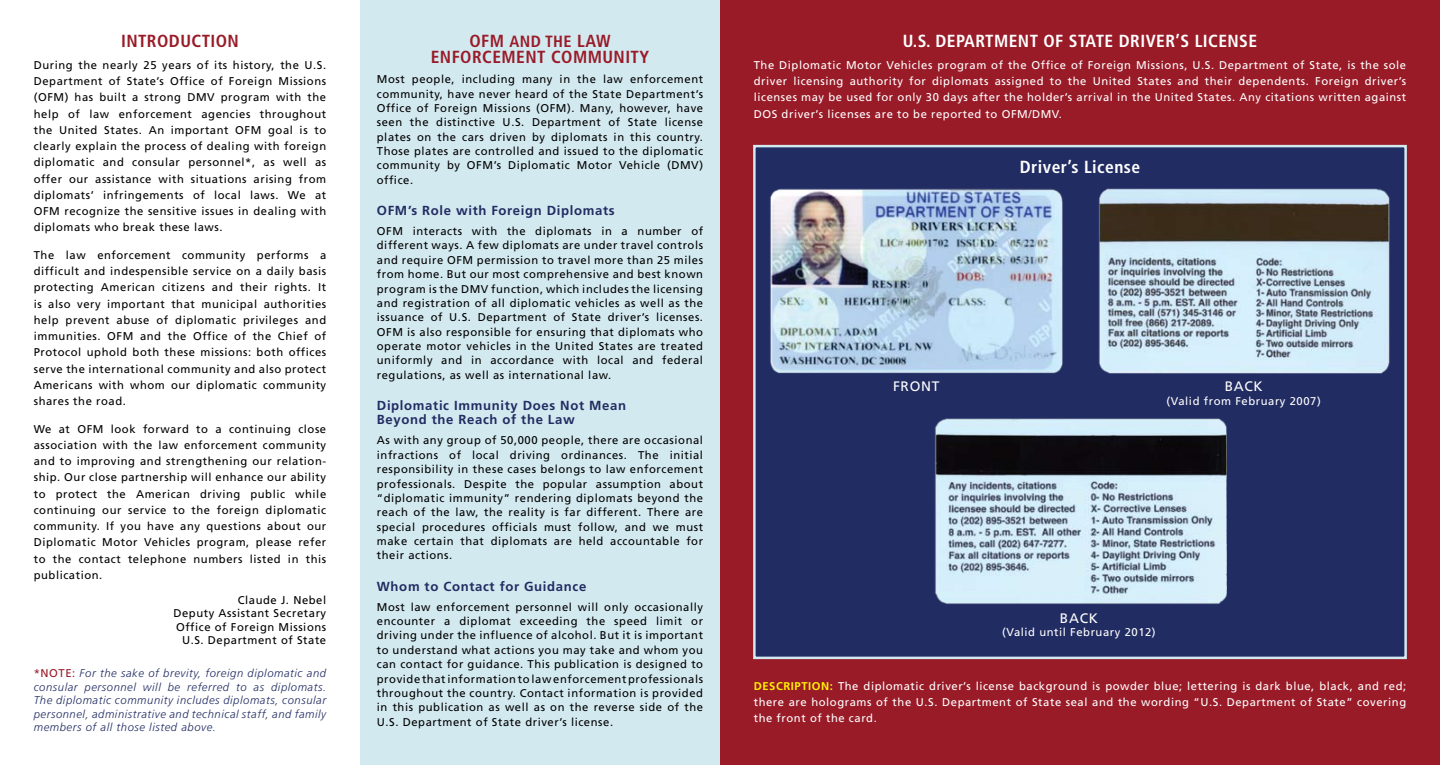
<style>
.page{position:relative;width:1440px;height:765px;background:#fff}
.page>*{position:absolute;margin:0;border:0;box-sizing:border-box;transform-origin:0 0}
.t1{font:700 condensed 17.5px "Frutiger";letter-spacing:.025em;color:#fff}
.t2{font:700 condensed 17.5px/16.2px "Frutiger";letter-spacing:.025em;color:#991b28;text-align:center}
.t3{font:13.75px "Frutiger";letter-spacing:.05em;color:#fff}
.t4{font:700 13.12px/14.4px "Frutiger";letter-spacing:.05em;color:#212c62}
.t5{font:11.25px/14.4px "Frutiger";letter-spacing:.05em;color:#000;text-align:justify}
.t6{font:11.25px/16.2px "Frutiger";letter-spacing:.05em;color:#fff;text-align:justify}
.t7{font:italic 300 11.25px/13.5px "Frutiger";letter-spacing:.05em;color:#212c62;text-align:justify}
.s1{font-weight:400;font-style:normal;color:#991b28}
.s2{font-size:16.25px}
.s3{font-weight:700;color:#fff200}
</style>
<div class="page">
<div style="left:360px;top:0;width:394px;height:765px;background:#d3e9f0"></div>
<div style="left:721px;top:0;width:719px;height:765px;background:#991b28"></div>
<div style="left:754px;top:146px;width:652px;height:512px;background:#212c62"></div>
<div style="left:753px;top:145px;width:654px;height:514px;border:2px solid #d3e9f0"></div>
<img style="left:770px;top:188px;width:292px;height:186px">
<img style="left:1098px;top:188px;width:292px;height:186px">
<img style="left:935px;top:418px;width:291px;height:186px">
<h1 class="t2" style="left:121px;top:33px;width:119px">INTRODUCTION</h1>
<p class="t5" style="left:34px;top:57px;width:294px;line-height:16.2px">During the nearly 25 years of its history, the U.S.<br>Department of State’s Office of Foreign Missions (OFM) has built a strong DMV program with the help of law enforcement agencies throughout the United States. An important OFM goal is to clearly explain the process of dealing with foreign diplomatic and consular personnel*, as well as offer our assistance with situations arising from diplomats’ infringements of local laws. We at OFM recognize the sensitive issues in dealing with diplomats who break these laws.</p>
<p class="t5" style="left:34px;top:247px;width:294px;line-height:16.2px">The law enforcement community performs a difficult and indespensible service on a daily basis protecting American citizens and their rights. It is also very important that municipal authorities help prevent abuse of diplomatic privileges and immunities. OFM and the Office of the Chief of Protocol uphold both these missions: both offices serve the international community and also protect Americans with whom our diplomatic community shares the road.</p>
<p class="t5" style="left:34px;top:420px;width:294px;line-height:16.2px">We at OFM look forward to a continuing close association with the law enforcement community and to improving and strengthening our relation&shy;ship. Our close partnership will enhance our ability to protect the American driving public while continuing our service to the foreign diplomatic community. If you have any questions about our Diplomatic Motor Vehicles program, please refer to the contact telephone numbers listed in this publication.</p>
<p class="t5" style="left:173px;top:593px;width:154px;line-height:13.5px;text-align:right">Claude J. Nebel<br>Deputy Assistant Secretary<br>Office of Foreign Missions<br>U.S. Department of State</p>
<p class="t7" style="left:34px;top:667px;width:294px"><span class="s1">*NOTE:</span> For the sake of brevity, foreign diplomatic and consular personnel will be referred to as diplomats.<br>The diplomatic community includes diplomats, consular personnel, administrative and technical staff, and family members of all those listed above.</p>
<h1 class="t2" style="left:431px;top:33px;width:220px">OFM <span class="s2">AND THE</span> LAW<br>ENFORCEMENT COMMUNITY</h1>
<p class="t5" style="left:377px;top:72px;width:328px">Most people, including many in the law enforcement community, have never heard of the State Department’s Office of Foreign Missions (OFM). Many, however, have seen the distinctive U.S. Department of State license plates on the cars driven by diplomats in this country.<br>Those plates are controlled and issued to the diplomatic community by OFM’s Diplomatic Motor Vehicle (DMV) office.</p>
<p class="t4" style="left:377px;top:203px;width:239px">OFM’s Role with Foreign Diplomats</p>
<p class="t5" style="left:377px;top:224px;width:328px">OFM interacts with the diplomats in a number of different ways. A few diplomats are under travel controls and require OFM permission to travel more than 25 miles from home. But our most comprehensive and best known program is the DMV function, which includes the licensing and registration of all diplomatic vehicles as well as the issuance of U.S. Department of State driver’s licenses.<br>OFM is also responsible for ensuring that diplomats who operate motor vehicles in the United States are treated uniformly and in accordance with local and federal regulations, as well as international law.</p>
<p class="t4" style="left:377px;top:398px;width:251px">Diplomatic Immunity Does Not Mean<br>Beyond the Reach of the Law</p>
<p class="t5" style="left:377px;top:433px;width:328px">As with any group of 50,000 people, there are occasional infractions of local driving ordinances. The initial responsibility in these cases belongs to law enforcement professionals. Despite the popular assumption about “diplomatic immunity” rendering diplomats beyond the reach of the law, the reality is far different. There are special procedures officials must follow, and we must make certain that diplomats are held accountable for their actions.</p>
<p class="t4" style="left:377px;top:579px;width:211px">Whom to Contact for Guidance</p>
<p class="t5" style="left:377px;top:599px;width:328px">Most law enforcement personnel will only occasionally encounter a diplomat exceeding the speed limit or driving under the influence of alcohol. But it is important to understand what actions you may take and whom you can contact for guidance. This publication is designed to provide that information to law enforcement professionals throughout the country. Contact information is provided in this publication as well as on the reverse side of the U.S. Department of State driver’s license.</p>
<h1 class="t1" style="left:903px;top:30px;width:356px">U.S. DEPARTMENT OF STATE DRIVER’S LICENSE</h1>
<p class="t6" style="left:754px;top:57px;width:654px">The Diplomatic Motor Vehicles program of the Office of Foreign Missions, U.S. Department of State, is the sole driver licensing authority for diplomats assigned to the United States and their dependents. Foreign driver’s licenses may be used for only 30 days after the holder’s arrival in the United States. Any citations written against DOS driver’s licenses are to be reported to OFM/DMV.</p>
<h1 class="t1" style="left:1020px;top:156px;width:122px">DRIVER’S LICENSE</h1>
<p class="t3" style="left:893px;top:378px;width:48px">FRONT</p>
<p class="t3" style="left:1225px;top:378px;width:39px">BACK</p>
<p class="t6" style="left:1167px;top:393px;width:156px">(Valid from February 2007)</p>
<p class="t3" style="left:1060px;top:610px;width:39px">BACK</p>
<p class="t6" style="left:1002px;top:624px;width:155px">(Valid until February 2012)</p>
<p class="t6" style="left:754px;top:678px;width:654px"><span class="s3">DESCRIPTION:</span> The diplomatic driver’s license background is powder blue; lettering is dark blue, black, and red; there are holograms of the U.S. Department of State seal and the wording “U.S. Department of State” covering the front of the card.</p>
</div>
